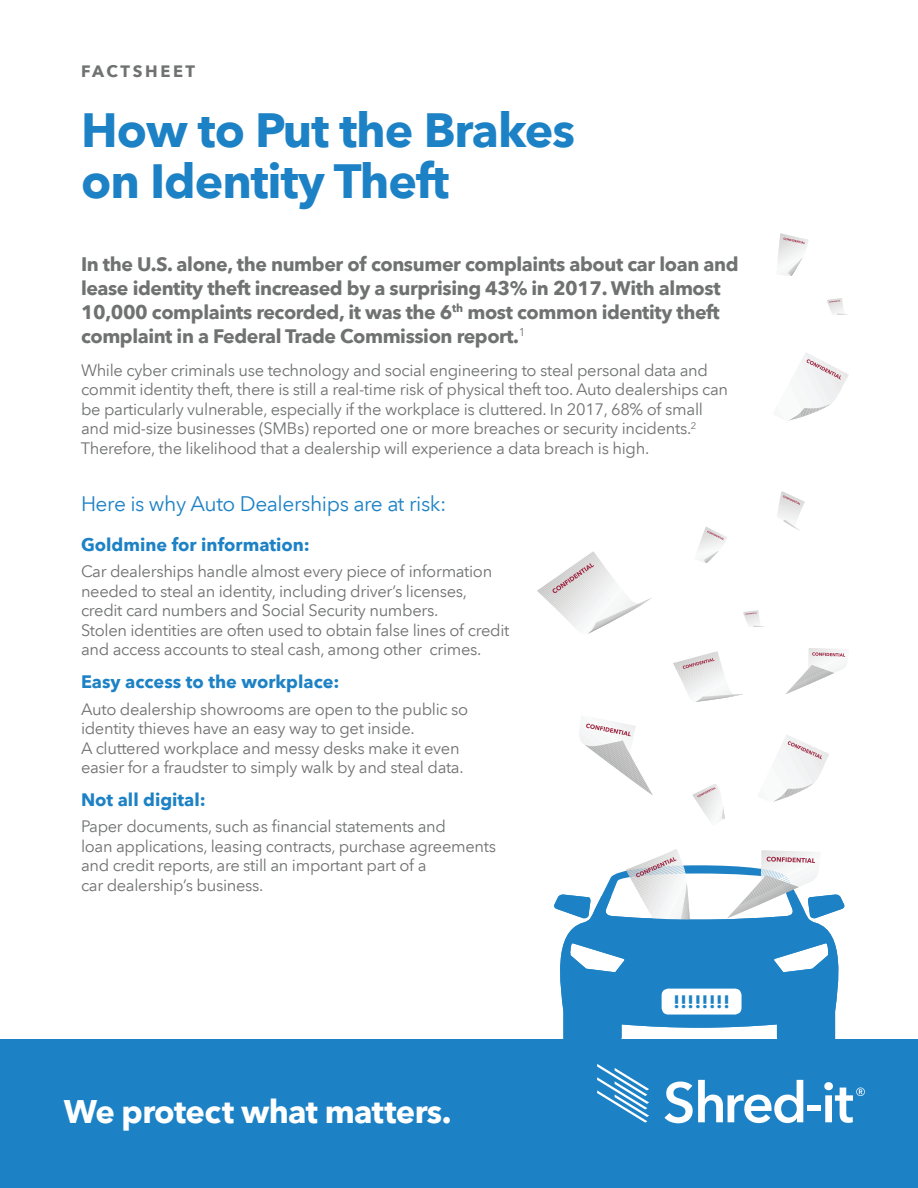
<style>
.page{position:relative;width:918px;height:1188px;background:#fff}
.page>*{position:absolute;margin:0;border:0;box-sizing:border-box;transform-origin:0 0}
.t1{font:700 48px/51px "Avenir Next LT Pro";letter-spacing:-.02em;color:#1d82c5}
.t2{font:700 32.7px "Avenir Next LT Pro";letter-spacing:-.02em;color:#fff}
.t3{font:21px "Avenir Next LT Pro";letter-spacing:-.02em;color:#1d82c5}
.t4{font:700 19.5px/24px "Avenir Next LT Pro";letter-spacing:-.02em;color:#707271}
.t5{font:700 18px "Avenir Next LT Pro";color:#1d82c5}
.t6{font:16.5px/19.5px "Avenir Next LT Pro";letter-spacing:-.02em;color:#707271}
.t7{font:700 16.5px "Avenir Next LT Pro";letter-spacing:.16em;color:#707271}
</style>
<div class="page">
<div style="left:0;top:1040px;width:918px;height:148px;background:#1d82c5"></div>
<svg style="left:597px;top:1064px;width:52px;height:59px"></svg>
<svg style="left:665px;top:1080px;width:138px;height:43px"></svg>
<div style="left:808px;top:1106px;width:13px;height:5px;background:#fff"></div>
<svg style="left:824px;top:1082px;width:41px;height:41px"></svg>
<svg style="left:773px;top:735px;width:56px;height:67px"></svg>
<svg style="left:789px;top:353px;width:60px;height:68px"></svg>
<svg style="left:777px;top:233px;width:32px;height:43px"></svg>
<svg style="left:698px;top:527px;width:29px;height:36px"></svg>
<svg style="left:692px;top:784px;width:33px;height:37px"></svg>
<svg style="left:673px;top:651px;width:70px;height:51px"></svg>
<svg style="left:537px;top:551px;width:115px;height:83px"></svg>
<svg style="left:777px;top:491px;width:28px;height:40px"></svg>
<svg style="left:743px;top:610px;width:21px;height:17px"></svg>
<svg style="left:827px;top:298px;width:21px;height:17px"></svg>
<svg style="left:579px;top:720px;width:74px;height:76px"></svg>
<svg style="left:786px;top:648px;width:61px;height:46px"></svg>
<svg style="left:553px;top:849px;width:293px;height:191px"></svg>
<div style="left:662px;top:989px;width:80px;height:26px;background:#fff;border-radius:7px"></div>
<p class="t7" style="left:81px;top:61px;width:116px">FACTSHEET</p>
<h1 class="t1" style="left:81px;top:104px;width:496px">How to Put the Brakes on Identity Theft</h1>
<p class="t4" style="left:81px;top:252px;width:659px">In the U.S. alone, the number of consumer complaints about car loan and lease identity theft increased by a surprising 43% in 2017. With almost 10,000 complaints recorded, it was the 6<sup>th</sup> most common identity theft complaint in a Federal Trade Commission report.<sup>1</sup></p>
<p class="t6" style="left:81px;top:360px;width:649px">While cyber criminals use technology and social engineering to steal personal data and commit identity theft, there is still a real-time risk of physical theft too. Auto dealerships can be particularly vulnerable, especially if the workplace is cluttered. In 2017, 68% of small and mid-size businesses (SMBs) reported one or more breaches or security incidents.<sup>2<br></sup>Therefore, the likelihood that a dealership will experience a data breach is high.</p>
<p class="t3" style="left:81px;top:492px;width:367px">Here is why Auto Dealerships are at risk:</p>
<p class="t5" style="left:81px;top:534px;width:230px">Goldmine for information:</p>
<p class="t6" style="left:81px;top:562px;width:430px">Car dealerships handle almost every piece of information needed to steal an identity, including driver’s licenses, credit card numbers and Social Security numbers.<br>Stolen identities are often used to obtain false lines of credit and access accounts to steal cash, among other crimes.</p>
<p class="t5" style="left:81px;top:671px;width:260px">Easy access to the workplace:</p>
<p class="t6" style="left:81px;top:699px;width:389px">Auto dealership showrooms are open to the public so identity thieves have an easy way to get inside.<br>A cluttered workplace and messy desks make it even easier for a fraudster to simply walk by and steal data.</p>
<p class="t5" style="left:81px;top:789px;width:126px">Not all digital:</p>
<p class="t6" style="left:81px;top:817px;width:417px">Paper documents, such as financial statements and<br>loan applications, leasing contracts, purchase agreements and credit reports, are still an important part of a<br>car dealership’s business.</p>
<h2 class="t2" style="left:64px;top:1092px;width:389px">We protect what matters.</h2>
<p class="t5" style="left:673px;top:991px;width:58px">!!!!!!!!</p>
</div>
